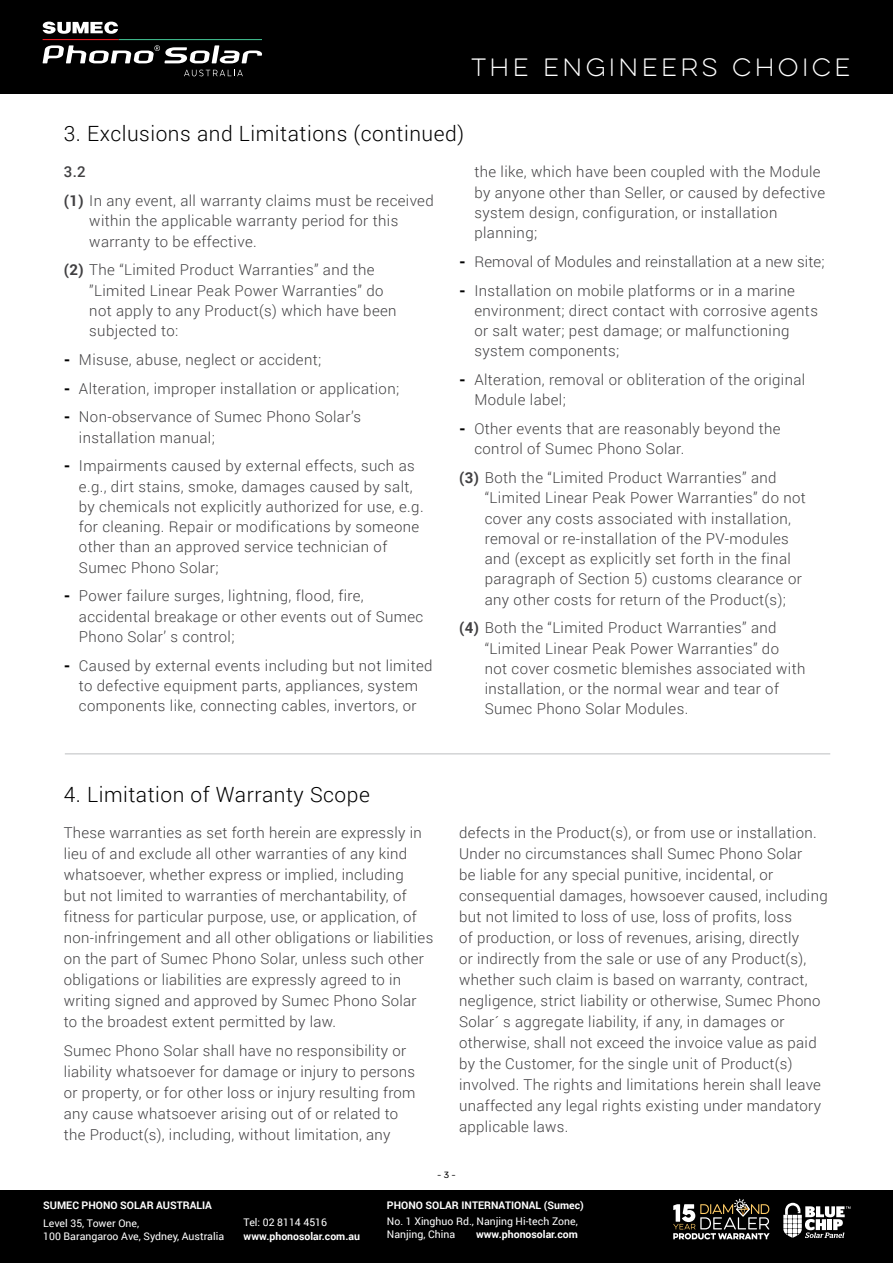
<style>
.page{position:relative;width:893px;height:1263px;background:#fff}
.page>*{position:absolute;margin:0;border:0;box-sizing:border-box;transform-origin:0 0}
.t1{font:100 22.5px "Eveleth Clean";letter-spacing:.15em;color:#fff}
.t2{font:300 21px "Roboto";letter-spacing:.025em;color:#000}
.t3{font:300 15px/20.2px "Roboto";letter-spacing:.025em;color:#414042}
.t4{font:10.5px/13.5px "Roboto";color:#fff}
.t5{font:700 10.5px "Roboto";color:#fff}
.t6{font:9px "Rubik";color:#000}
.s1{font-weight:500}
.s2{font-weight:700}
.s3{font-weight:900;color:#000}
</style>
<div class="page">
<div style="left:0;top:0;width:893px;height:94px;background:#000"></div>
<svg style="left:43px;top:45px;width:219px;height:18px"></svg>
<svg style="left:42px;top:22px;width:76px;height:12px"></svg>
<hr style="left:43px;top:39px;width:76px;height:1px;background:#ed1d24">
<hr style="left:119px;top:39px;width:143px;height:1px;background:#3fba8d">
<svg style="left:184px;top:70px;width:59px;height:6px"></svg>
<div style="left:0;top:1191px;width:893px;height:72px;background:#000"></div>
<svg style="left:673px;top:1199px;width:97px;height:40px"></svg>
<svg style="left:783px;top:1203px;width:67px;height:35px"></svg>
<hr style="left:65px;top:754px;width:765px;height:1px;background:#bcbec0">
<h1 class="t1" style="left:471px;top:52px;width:381px">THE ENGINEERS CHOICE</h1>
<h2 class="t2" style="left:64px;top:119px;width:402px">3. Exclusions and Limitations (continued)</h2>
<p class="t3" style="left:64px;top:157px;width:371px;line-height:28.8px"><span class="s1">3.2<br></span><span class="s2">(1)</span> In any event, all warranty claims must be received</p>
<p class="t3" style="left:89px;top:210px;width:310px">within the applicable warranty period for this warranty to be effective.</p>
<p class="t3" style="left:89px;top:259px;width:309px;text-indent:-26px"><span class="s2">(2)</span> The “Limited Product Warranties” and the ”Limited Linear Peak Power Warranties” do not apply to any Product(s) which have been subjected to:</p>
<p class="t3" style="left:64px;top:349px;width:259px"><span class="s3">-</span> Misuse, abuse, neglect or accident;</p>
<p class="t3" style="left:64px;top:378px;width:337px"><span class="s3">-</span> Alteration, improper installation or application;</p>
<p class="t3" style="left:79px;top:406px;width:284px;text-indent:-15px"><span class="s3">-</span> Non-observance of Sumec Phono Solar’s installation manual;</p>
<p class="t3" style="left:79px;top:455px;width:346px;text-indent:-15px"><span class="s3">-</span> Impairments caused by external effects, such as e.g., dirt stains, smoke, damages caused by salt, by chemicals not explicitly authorized for use, e.g. for cleaning. Repair or modifications by someone other than an approved service technician of Sumec Phono Solar;</p>
<p class="t3" style="left:79px;top:585px;width:346px;text-indent:-15px"><span class="s3">-</span> Power failure surges, lightning, flood, fire, accidental breakage or other events out of Sumec<br>Phono Solar’ s control;</p>
<p class="t3" style="left:64px;top:655px;width:370px;text-align:center"><span class="s3">-</span> Caused by external events including but not limited to defective equipment parts, appliances, system components like, connecting cables, invertors, or</p>
<p class="t3" style="left:474px;top:161px;width:352px">the like, which have been coupled with the Module by anyone other than Seller, or caused by defective system design, configuration, or installation planning;</p>
<p class="t3" style="left:459px;top:251px;width:367px"><span class="s3">-</span> Removal of Modules and reinstallation at a new site;</p>
<p class="t3" style="left:474px;top:280px;width:345px;text-indent:-15px"><span class="s3">-</span> Installation on mobile platforms or in a marine environment; direct contact with corrosive agents or salt water; pest damage; or malfunctioning system components;</p>
<p class="t3" style="left:474px;top:369px;width:332px;text-indent:-15px"><span class="s3">-</span> Alteration, removal or obliteration of the original<br>Module label;</p>
<p class="t3" style="left:474px;top:418px;width:308px;text-indent:-15px"><span class="s3">-</span> Other events that are reasonably beyond the control of Sumec Phono Solar.</p>
<p class="t3" style="left:485px;top:467px;width:323px;text-indent:-26px"><span class="s2">(3)</span> Both the “Limited Product Warranties” and “Limited Linear Peak Power Warranties” do not cover any costs associated with installation, removal or re-installation of the PV-modules and (except as explicitly set forth in the final paragraph of Section 5) customs clearance or any other costs for return of the Product(s);</p>
<p class="t3" style="left:485px;top:617px;width:322px;text-indent:-26px"><span class="s2">(4)</span> Both the “Limited Product Warranties” and “Limited Linear Peak Power Warranties” do<br>not cover cosmetic blemishes associated with installation, or the normal wear and tear of Sumec Phono Solar Modules.</p>
<h2 class="t2" style="left:64px;top:779px;width:308px">4. Limitation of Warranty Scope</h2>
<p class="t3" style="left:64px;top:821px;width:371px;line-height:21px">These warranties as set forth herein are expressly in lieu of and exclude all other warranties of any kind whatsoever, whether express or implied, including<br>but not limited to warranties of merchantability, of fitness for particular purpose, use, or application, of non-infringement and all other obligations or liabilities on the part of Sumec Phono Solar, unless such other obligations or liabilities are expressly agreed to in writing signed and approved by Sumec Phono Solar to the broadest extent permitted by law.</p>
<p class="t3" style="left:64px;top:1040px;width:353px;line-height:21px">Sumec Phono Solar shall have no responsibility or liability whatsoever for damage or injury to persons or property, or for other loss or injury resulting from any cause whatsoever arising out of or related to the Product(s), including, without limitation, any</p>
<p class="t3" style="left:459px;top:821px;width:370px;line-height:21px">defects in the Product(s), or from use or installation.<br>Under no circumstances shall Sumec Phono Solar<br>be liable for any special punitive, incidental, or consequential damages, howsoever caused, including but not limited to loss of use, loss of profits, loss<br>of production, or loss of revenues, arising, directly<br>or indirectly from the sale or use of any Product(s), whether such claim is based on warranty, contract, negligence, strict liability or otherwise, Sumec Phono Solar´ s aggregate liability, if any, in damages or otherwise, shall not exceed the invoice value as paid by the Customer, for the single unit of Product(s) involved. The rights and limitations herein shall leave unaffected any legal rights existing under mandatory applicable laws.</p>
<p class="t5" style="left:43px;top:1198px;width:170px">SUMEC PHONO SOLAR AUSTRALIA</p>
<p class="t4" style="left:43px;top:1216px;width:182px">Level 35, Tower One,<br>100 Barangaroo Ave, Sydney, Australia</p>
<p class="t4" style="left:244px;top:1215px;width:85px">Tel: 02 8114 4516</p>
<p class="t5" style="left:244px;top:1228px;width:118px">www.phonosolar.com.au</p>
<p class="t6" style="left:437px;top:1169px;width:20px">- 3 -</p>
<p class="t5" style="left:387px;top:1198px;width:198px">PHONO SOLAR INTERNATIONAL (Sumec)</p>
<p class="t4" style="left:387px;top:1214px;width:192px">No. 1 Xinghuo Rd., Nanjing Hi-tech Zone,<br>Nanjing, China</p>
<p class="t5" style="left:476px;top:1227px;width:103px">www.phonosolar.com</p>
</div>
